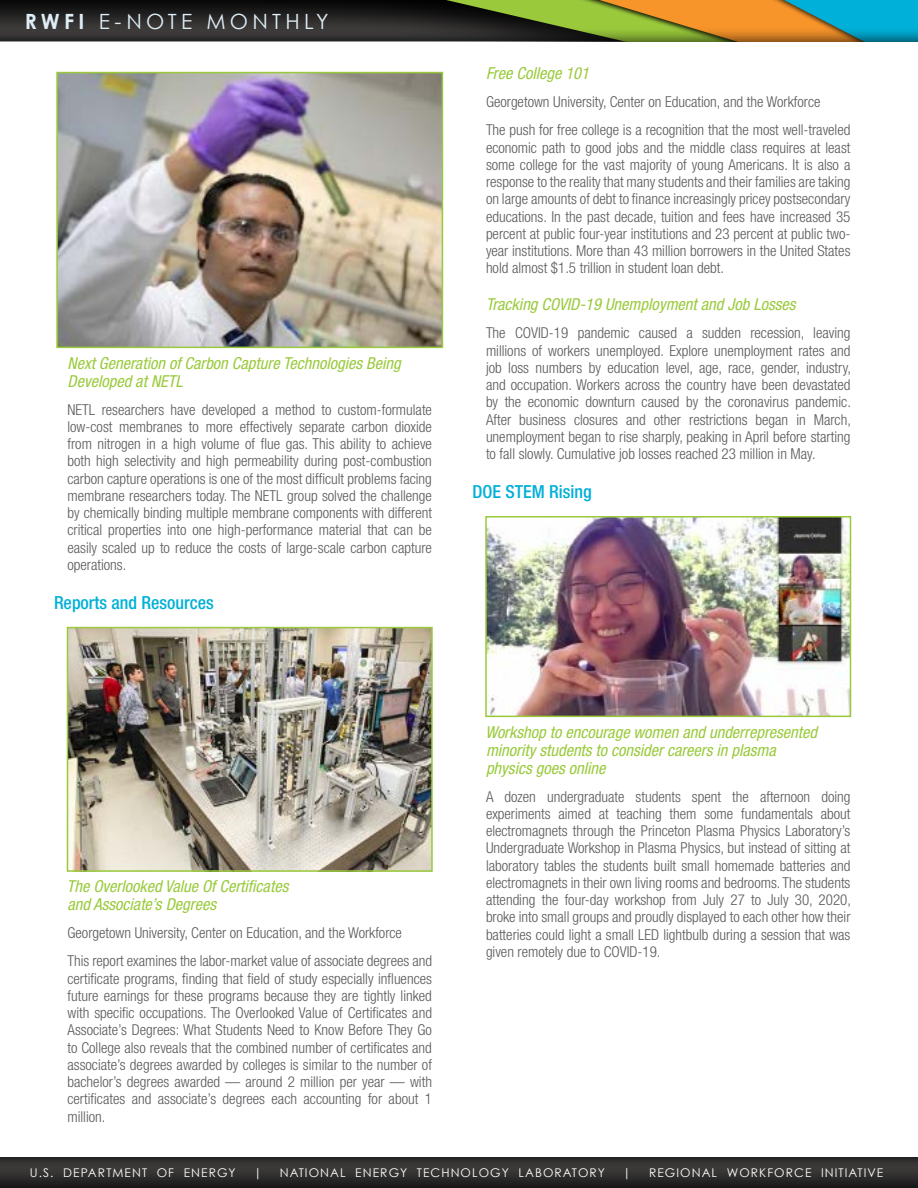
<style>
.page{position:relative;width:918px;height:1188px;background:#fff}
.page>*{position:absolute;margin:0;border:0;box-sizing:border-box;transform-origin:0 0}
.t1{font:21px "Century Gothic";letter-spacing:.205em;color:#dfeef6}
.t2{font:500 condensed 18px "Helvetica Neue LT Std";color:#00b0d8}
.t3{font:italic condensed 16.5px/18px "Helvetica Neue LT Std";color:#9aca3c}
.t4{font:300 condensed 15px/17.2px "Helvetica Neue LT Std";color:#58595b;text-align:justify}
.t5{font:12px "Century Gothic";letter-spacing:.09em;color:#fff}
.s1{font-weight:700}
</style>
<div class="page">
<div style="left:0;top:1155px;width:918px;height:33px;background:linear-gradient(to right,#282727,#282727)"></div>
<svg style="left:70px;top:0;width:507px;height:27px;background:#2e3420"></svg>
<svg style="left:581px;top:0;width:337px;height:27px;background:#90a163"></svg>
<div style="left:0;top:27px;width:918px;height:1145px;background:#000;opacity:.6"></div>
<div style="left:0;top:42px;width:918px;height:1115px;background:#fff"></div>
<img style="left:59px;top:75px;width:381px;height:270px">
<div style="left:56px;top:72px;width:387px;height:276px;border:2px solid #9aca3c"></div>
<img style="left:70px;top:630px;width:360px;height:239px">
<div style="left:67px;top:627px;width:366px;height:245px;border:2px solid #9aca3c"></div>
<img style="left:488px;top:519px;width:360px;height:195px">
<div style="left:485px;top:516px;width:366px;height:201px;border:2px solid #9aca3c"></div>
<h1 class="t1" style="left:25px;top:8px;width:305px"><span class="s1">RWFI</span> E-NOTE MONTHLY</h1>
<p class="t3" style="left:68px;top:354px;width:335px">Next Generation of Carbon Capture Technologies Being<br>Developed at NETL</p>
<p class="t4" style="left:68px;top:401px;width:366px">NETL researchers have developed a method to custom-formulate low-cost membranes to more effectively separate carbon dioxide from nitrogen in a high volume of flue gas. This ability to achieve both high selectivity and high permeability during post-combustion carbon capture operations is one of the most difficult problems facing membrane researchers today. The NETL group solved the challenge by chemically binding multiple membrane components with different critical properties into one high-performance material that can be easily scaled up to reduce the costs of large-scale carbon capture operations.</p>
<p class="t2" style="left:54px;top:592px;width:161px">Reports and Resources</p>
<p class="t3" style="left:486px;top:65px;width:105px">Free College 101</p>
<p class="t4" style="left:486px;top:88px;width:366px;line-height:28px">Georgetown University, Center on Education, and the Workforce<br>The push for free college is a recognition that the most well-traveled</p>
<p class="t4" style="left:486px;top:139px;width:366px">economic path to good jobs and the middle class requires at least some college for the vast majority of young Americans. It is also a response to the reality that many students and their families are taking on large amounts of debt to finance increasingly pricey postsecondary educations. In the past decade, tuition and fees have increased 35 percent at public four-year institutions and 23 percent at public two&shy;year institutions. More than 43 million borrowers in the United States hold almost $1.5 trillion in student loan debt.</p>
<p class="t3" style="left:486px;top:296px;width:311px">Tracking COVID-19 Unemployment and Job Losses</p>
<p class="t4" style="left:486px;top:324px;width:367px">The COVID-19 pandemic caused a sudden recession, leaving millions of workers unemployed. Explore unemployment rates and job loss numbers by education level, age, race, gender, industry, and occupation. Workers across the country have been devastated by the economic downturn caused by the coronavirus pandemic.<br>After business closures and other restrictions began in March, unemployment began to rise sharply, peaking in April before starting to fall slowly. Cumulative job losses reached 23 million in May.</p>
<p class="t2" style="left:472px;top:481px;width:121px">DOE STEM Rising</p>
<p class="t3" style="left:67px;top:878px;width:223px">The Overlooked Value Of Certificates and Associate’s Degrees</p>
<p class="t4" style="left:68px;top:919px;width:366px;line-height:28px">Georgetown University, Center on Education, and the Workforce<br>This report examines the labor-market value of associate degrees and</p>
<p class="t4" style="left:68px;top:970px;width:366px">certificate programs, finding that field of study especially influences future earnings for these programs because they are tightly linked with specific occupations. The Overlooked Value of Certificates and Associate’s Degrees: What Students Need to Know Before They Go to College also reveals that the combined number of certificates and associate’s degrees awarded by colleges is similar to the number of bachelor’s degrees awarded — around 2 million per year — with certificates and associate’s degrees each accounting for about 1 million.</p>
<p class="t3" style="left:485px;top:723px;width:333px">Workshop to encourage women and underrepresented minority students to consider careers in plasma physics goes online</p>
<p class="t4" style="left:486px;top:788px;width:367px">A dozen undergraduate students spent the afternoon doing experiments aimed at teaching them some fundamentals about electromagnets through the Princeton Plasma Physics Laboratory’s Undergraduate Workshop in Plasma Physics, but instead of sitting at laboratory tables the students built small homemade batteries and electromagnets in their own living rooms and bedrooms. The students attending the four-day workshop from July 27 to July 30, 2020, broke into small groups and proudly displayed to each other how their batteries could light a small LED lightbulb during a session that was given remotely due to COVID-19.</p>
<p class="t5" style="left:30px;top:1165px;width:207px">U.S. DEPARTMENT OF ENERGY</p>
<p class="t5" style="left:254px;top:1165px;width:10px">|</p>
<p class="t5" style="left:280px;top:1165px;width:326px">NATIONAL ENERGY TECHNOLOGY LABORATORY</p>
<p class="t5" style="left:623px;top:1165px;width:10px">|</p>
<p class="t5" style="left:649px;top:1165px;width:236px">REGIONAL WORKFORCE INITIATIVE</p>
</div>
